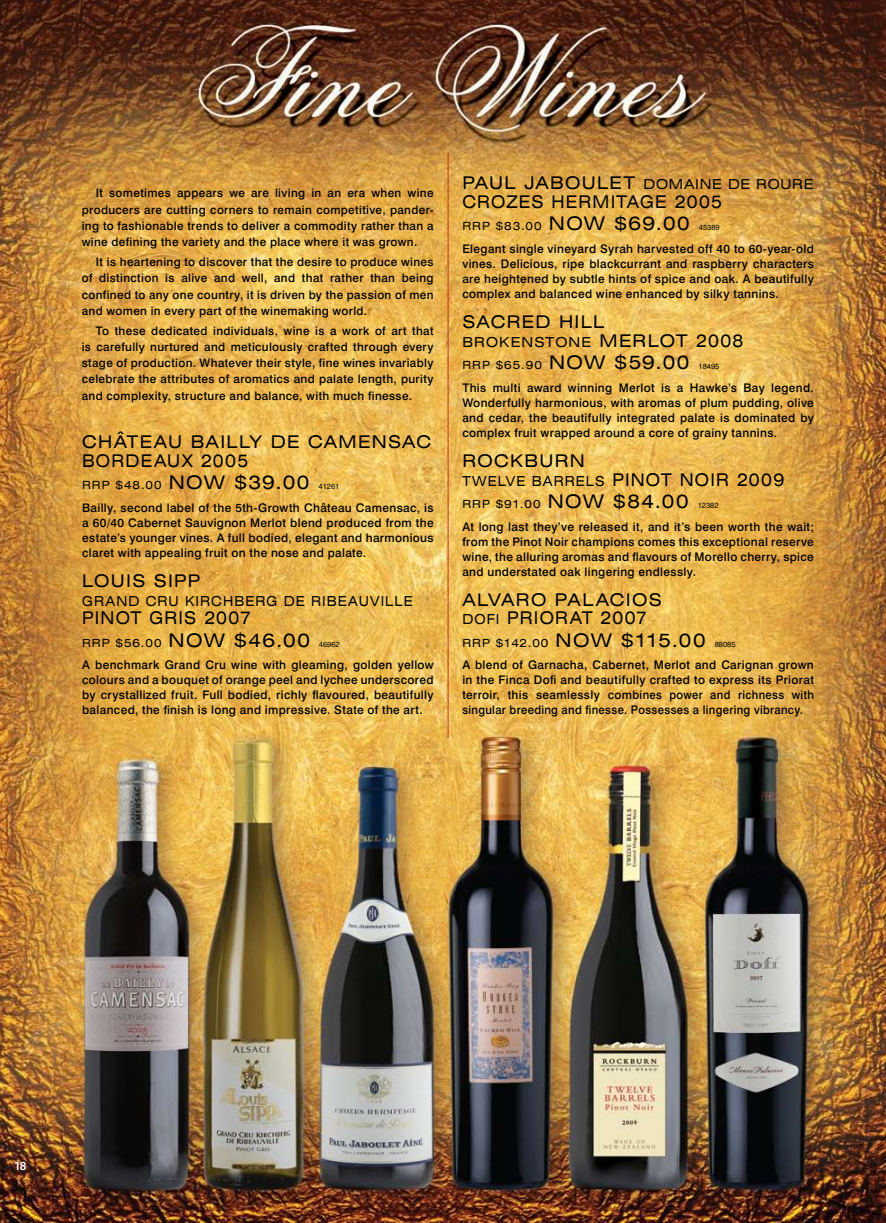
<style>
.page{position:relative;width:886px;height:1223px;background:#fff}
.page>*{position:absolute;margin:0;border:0;box-sizing:border-box;transform-origin:0 0}
.t1{font:expanded 18.75px "Swiss 721 BT";letter-spacing:.08em;color:#000}
.t2{font:expanded 17.5px/18.8px "Swiss 721 BT";letter-spacing:.07em;color:#000}
.t3{font:expanded 17.5px "Swiss 721 BT";letter-spacing:.07em;color:#000;scale:.93 1}
.t4{font:expanded 13.75px "Swiss 721 BT";letter-spacing:.08em;color:#000;scale:.93 1}
.t5{font:expanded 13.75px "Swiss 721 BT";letter-spacing:.05em;color:#000}
.t6{font:expanded 13.75px "Swiss 721 BT";letter-spacing:.08em;color:#000}
.t7{font:600 12.5px "Myriad Pro";color:#fff}
.t8{font:500 11.88px/15px "Swiss 721 BT";letter-spacing:.03em;color:#000;text-align:justify}
.t9{font:500 11.75px/16.2px "Swiss 721 BT";letter-spacing:.03em;color:#000;text-align:justify}
.t10{font:expanded 11.25px "Swiss 721 BT";letter-spacing:.09em;color:#000}
.t11{font:7.5px "Helvetica";color:#000}
.s1{font-size:17.5px}
.s2{font-size:13.75px}
</style>
<div class="page">
<img style="left:0;top:0;width:886px;height:1222px">
<hr style="left:448px;top:152px;width:1px;height:586px;background:#c2341b">
<p class="t9" style="left:82px;top:185px;width:353px;text-indent:14px">It sometimes appears we are living in an era when wine producers are cutting corners to remain competitive, pander&shy;ing to fashionable trends to deliver a commodity rather than a wine defining the variety and the place where it was grown.</p>
<p class="t9" style="left:82px;top:253px;width:353px;text-indent:14px">It is heartening to discover that the desire to produce wines of distinction is alive and well, and that rather than being confined to any one country, it is driven by the passion of men and women in every part of the winemaking world.</p>
<p class="t9" style="left:82px;top:322px;width:353px;text-indent:14px">To these dedicated individuals, wine is a work of art that is carefully nurtured and meticulously crafted through every stage of production. Whatever their style, fine wines invariably celebrate the attributes of aromatics and palate length, purity and complexity, structure and balance, with much finesse.</p>
<h2 class="t2" style="left:82px;top:432px;width:72px">CHÂTEAU</h2>
<h2 class="t2" style="left:191px;top:432px;width:95px">BAI LLY DE</h2>
<h2 class="t2" style="left:308px;top:432px;width:32px">CAMENSA</h2>
<h2 class="t2" style="left:416px;top:432px;width:16px">C</h2>
<h2 class="t3" style="left:82px;top:450px;width:180px">BORDEAUX 2005</h2>
<p class="t10" style="left:82px;top:478px;width:81px">RRP $48.00</p>
<h1 class="t1" style="left:169px;top:471px;width:20px">NOW</h1>
<h1 class="t1" style="left:234px;top:471px;width:77px">$39.00</h1>
<p class="t11" style="left:318px;top:482px;width:22px">41261</p>
<p class="t8" style="left:82px;top:500px;width:353px">Bailly, second label of the 5th-Growth Château Camensac, is a 60/40 Cabernet Sauvignon Merlot blend produced from the estate’s younger vines. A full bodied, elegant and harmonious claret with appealing fruit on the nose and palate.</p>
<h2 class="t2" style="left:82px;top:571px;width:120px">LOUIS SIPP</h2>
<p class="t4" style="left:82px;top:592px;width:188px">G RAND CRU KIRCH BERG</p>
<p class="t4" style="left:284px;top:592px;width:12px">DE</p>
<p class="t4" style="left:311px;top:592px;width:40px">RIBEAUVI</p>
<p class="t4" style="left:385px;top:592px;width:29px">LLE</p>
<h2 class="t3" style="left:82px;top:607px;width:14px">PINO</h2>
<h2 class="t3" style="left:131px;top:607px;width:34px">T GRIS</h2>
<h2 class="t3" style="left:204px;top:607px;width:52px">2007</h2>
<p class="t10" style="left:82px;top:636px;width:81px">RRP $56.00</p>
<h1 class="t1" style="left:169px;top:629px;width:20px">NOW</h1>
<h1 class="t1" style="left:234px;top:629px;width:77px">$46.00</h1>
<p class="t11" style="left:319px;top:640px;width:22px">46962</p>
<p class="t8" style="left:82px;top:657px;width:353px">A benchmark Grand Cru wine with gleaming, golden yellow colours and a bouquet of orange peel and lychee underscored by crystallized fruit. Full bodied, richly flavoured, beautifully balanced, the finish is long and impressive. State of the art.</p>
<p class="t5" style="left:462px;top:176px;width:353px"><span class="s1">PAUL JABOULET</span> DOMAINE DE ROURE</p>
<h2 class="t3" style="left:462px;top:191px;width:281px">CROZES HERMITAGE 2005</h2>
<p class="t10" style="left:462px;top:220px;width:81px">RRP $83.00</p>
<h1 class="t1" style="left:549px;top:212px;width:20px">NOW</h1>
<h1 class="t1" style="left:614px;top:212px;width:77px">$69.00</h1>
<p class="t11" style="left:699px;top:223px;width:22px">45389</p>
<p class="t8" style="left:462px;top:241px;width:353px">Elegant single vineyard Syrah harvested off 40 to 60-year-old vines. Delicious, ripe blackcurrant and raspberry characters are heightened by subtle hints of spice and oak. A beautifully complex and balanced wine enhanced by silky tannins.</p>
<h2 class="t2" style="left:462px;top:312px;width:131px">SACRED HILL</h2>
<p class="t6" style="left:462px;top:333px;width:282px">BROKENSTONE <span class="s1">MERLOT 2008</span></p>
<p class="t10" style="left:462px;top:358px;width:81px">RRP $65.90</p>
<h1 class="t1" style="left:549px;top:351px;width:20px">NOW</h1>
<h1 class="t1" style="left:615px;top:351px;width:76px">$59.00</h1>
<p class="t11" style="left:698px;top:362px;width:22px">18495</p>
<p class="t8" style="left:462px;top:380px;width:353px">This multi award winning Merlot is a Hawke’s Bay legend.<br>Wonderfully harmonious, with aromas of plum pudding, olive and cedar, the beautifully integrated palate is dominated by complex fruit wrapped around a core of grainy tannins.</p>
<h2 class="t2" style="left:462px;top:451px;width:124px">ROCKBURN</h2>
<p class="t4" style="left:462px;top:472px;width:348px">TWELVE BARRELS <span class="s1">PINOT NOIR 2009</span></p>
<p class="t10" style="left:462px;top:497px;width:80px">RRP $91.00</p>
<h1 class="t1" style="left:548px;top:490px;width:20px">NOW</h1>
<h1 class="t1" style="left:613px;top:490px;width:77px">$84.00</h1>
<p class="t11" style="left:698px;top:501px;width:22px">12382</p>
<p class="t8" style="left:462px;top:519px;width:353px">At long last they’ve released it, and it’s been worth the wait; from the Pinot Noir champions comes this exceptional reserve wine, the alluring aromas and flavours of Morello cherry, spice and understated oak lingering endlessly.</p>
<h2 class="t2" style="left:462px;top:590px;width:201px">ALVARO PALACIOS<br><span class="s2">DOFI</span> PRIORAT 2007</h2>
<p class="t10" style="left:462px;top:636px;width:88px">RRP $142.00</p>
<h1 class="t1" style="left:556px;top:629px;width:20px">NOW</h1>
<h1 class="t1" style="left:621px;top:629px;width:86px">$115.00</h1>
<p class="t11" style="left:715px;top:640px;width:22px">88085</p>
<p class="t8" style="left:462px;top:657px;width:353px">A blend of Garnacha, Cabernet, Merlot and Carignan grown in the Finca Dofi and beautifully crafted to express its Priorat terroir, this seamlessly combines power and richness with singular breeding and finesse. Possesses a lingering vibrancy.</p>
<p class="t7" style="left:14px;top:1157px;width:14px">18</p>
</div>
